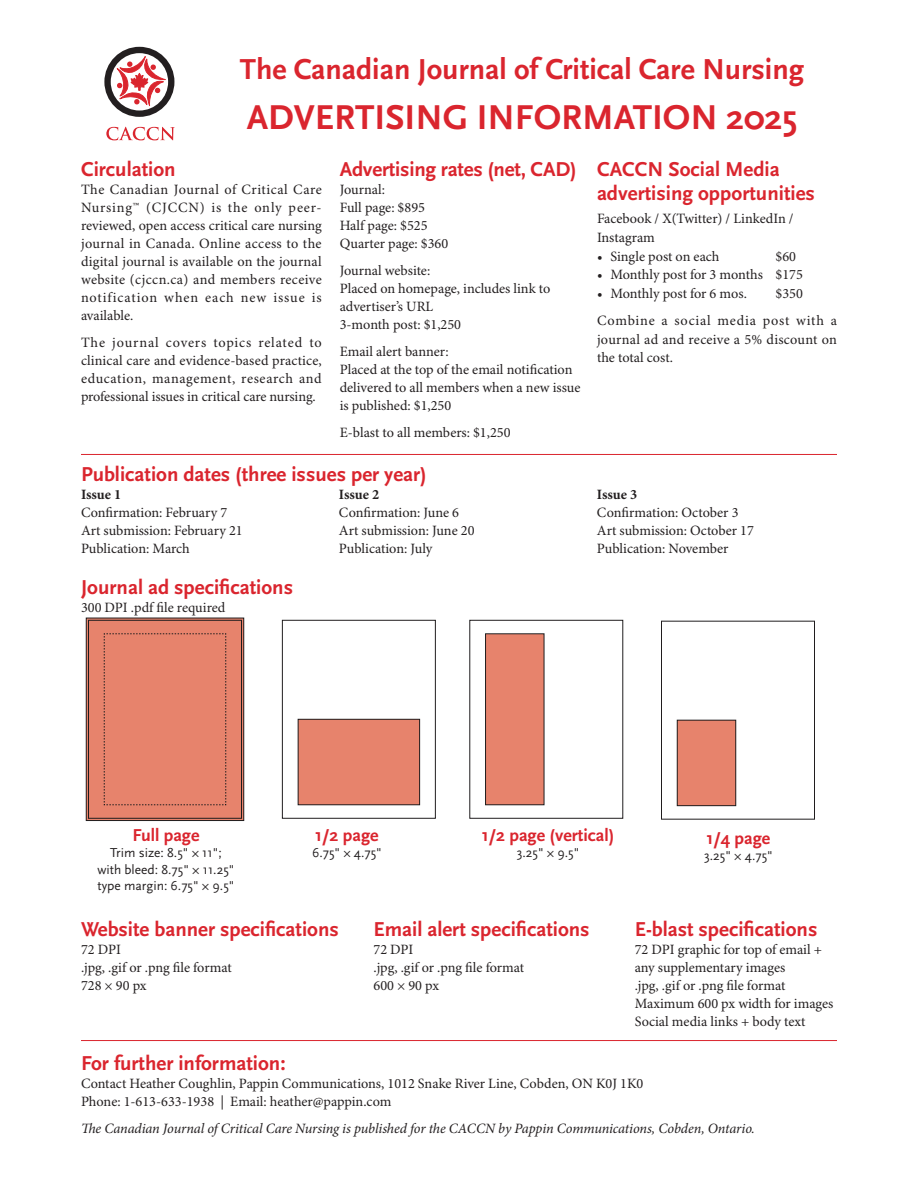
<style>
.page{position:relative;width:918px;height:1188px;background:#fff}
.page>*{position:absolute;margin:0;border:0;box-sizing:border-box;transform-origin:0 0}
.t1{font:700 36px "Scala Sans";color:#da252e}
.t2{font:700 30.15px "Scala Sans";color:#da252e}
.t3{font:700 21px/24px "Scala Sans";color:#da252e}
.t4{font:700 18px "Scala Sans";color:#da252e}
.t5{font:14.25px/18px "Minion Pro";color:#231f20}
.t6{font:italic 14.25px "Minion Pro";letter-spacing:-.01em;color:#231f20}
.t7{font:14.25px/27.6px "Minion Pro";letter-spacing:.055em;color:#231f20}
.t8{font:700 14.25px "Minion Pro";color:#231f20}
.t9{font:13.5px/16.5px "Scala Sans";color:#231f20;text-align:center}
.s1{font-family:"Scala Pro"}
</style>
<div class="page">
<div style="left:86px;top:618px;width:158px;height:203px;background:#e7836c"></div>
<div style="left:86px;top:618px;width:158px;height:203px;border:1px solid #201d1e"></div>
<div style="left:88px;top:620px;width:154px;height:199px;border:1px solid #201d1e"></div>
<svg style="left:104px;top:633px;width:123px;height:173px"></svg>
<div style="left:282px;top:620px;width:154px;height:199px;border:1px solid #201d1e"></div>
<div style="left:298px;top:719px;width:122px;height:86px;background:#e7836c"></div>
<div style="left:298px;top:719px;width:122px;height:86px;border:1px solid #201d1e"></div>
<div style="left:469px;top:620px;width:154px;height:199px;border:1px solid #201d1e"></div>
<div style="left:486px;top:634px;width:58px;height:171px;background:#e7836c"></div>
<div style="left:485px;top:633px;width:59px;height:172px;border:1px solid #201d1e"></div>
<div style="left:661px;top:621px;width:154px;height:199px;border:1px solid #201d1e"></div>
<div style="left:677px;top:720px;width:59px;height:86px;background:#e7836c"></div>
<div style="left:677px;top:720px;width:59px;height:86px;border:1px solid #201d1e"></div>
<svg style="left:104px;top:47px;width:70px;height:70px"></svg>
<svg style="left:106px;top:127px;width:69px;height:13px"></svg>
<hr style="left:81px;top:454px;width:756px;height:1px;background:#da252e">
<hr style="left:81px;top:1040px;width:756px;height:1px;background:#da252e">
<h2 class="t2" style="left:240px;top:53px;width:566px">The Canadian Journal of Critical Care Nursing</h2>
<h1 class="t1" style="left:247px;top:98px;width:552px">ADVERTISING INFORMATION 2025</h1>
<h3 class="t3" style="left:81px;top:158px;width:96px">Circulation</h3>
<p class="t5" style="left:81px;top:181px;width:242px;text-align:justify">The Canadian Journal of Critical Care Nursing™ (CJCCN) is the only peer&shy;reviewed, open access critical care nursing journal in Canada. Online access to the digital journal is available on the journal website (cjccn.ca) and members receive notification when each new issue is available.</p>
<p class="t5" style="left:81px;top:334px;width:242px;text-align:justify">The journal covers topics related to clinical care and evidence-based practice, education, management, research and professional issues in critical care nursing.</p>
<h3 class="t3" style="left:340px;top:158px;width:238px">Advertising rates (net, CAD)</h3>
<p class="t5" style="left:340px;top:181px;width:110px">Journal:<br>Full page: $895<br>Half page: $525<br>Quarter page: $360</p>
<p class="t5" style="left:340px;top:262px;width:212px">Journal website:<br>Placed on homepage, includes link to advertiser’s URL<br>3-month post: $1,250</p>
<p class="t5" style="left:340px;top:343px;width:242px">Email alert banner:<br>Placed at the top of the email notification delivered to all members when a new issue is published: $1,250</p>
<p class="t5" style="left:340px;top:424px;width:172px">E-blast to all members: $1,250</p>
<h3 class="t3" style="left:81px;top:463px;width:347px">Publication dates (three issues per year)</h3>
<p class="t8" style="left:81px;top:486px;width:42px">Issue 1</p>
<p class="t5" style="left:81px;top:504px;width:163px">Confirmation: February 7<br>Art submission: February 21<br>Publication: March</p>
<p class="t8" style="left:339px;top:486px;width:42px">Issue 2</p>
<p class="t5" style="left:339px;top:504px;width:137px">Confirmation: June 6<br>Art submission: June 20<br>Publication: July</p>
<h3 class="t3" style="left:81px;top:576px;width:214px">Journal ad specifications</h3>
<p class="t5" style="left:81px;top:599px;width:146px">300 DPI .pdf file required</p>
<h3 class="t3" style="left:597px;top:158px;width:219px">CACCN Social Media advertising opportunities</h3>
<p class="t5" style="left:597px;top:210px;width:198px;line-height:18.6px">Facebook / X(Twitter) / LinkedIn /<br>Instagram</p>
<p class="t5" style="left:597px;top:248px;width:124px">• Single post on each</p>
<p class="t5" style="left:775px;top:248px;width:22px">$60</p>
<p class="t5" style="left:597px;top:266px;width:207px">• Monthly post for 3 months $175</p>
<p class="t5" style="left:597px;top:285px;width:151px">• Monthly post for 6 mos.</p>
<p class="t7" style="left:597px;top:280px;width:242px;text-indent:178px">$350<br>Combine a social media post with a</p>
<p class="t5" style="left:597px;top:331px;width:241px;line-height:18.6px">journal ad and receive a 5% discount on the total cost.</p>
<p class="t8" style="left:597px;top:486px;width:42px">Issue 3</p>
<p class="t5" style="left:597px;top:504px;width:158px">Confirmation: October 3<br>Art submission: October 17<br>Publication: November</p>
<p class="t4" style="left:133px;top:825px;width:68px">Full page</p>
<p class="t9" style="left:98px;top:845px;width:138px">Trim size: 8.5" <span class="s1">×</span> 11"; with bleed: 8.75" <span class="s1">×</span> 11.25" type margin: 6.75" <span class="s1">×</span> 9.5"</p>
<p class="t4" style="left:315px;top:825px;width:65px">1/2 page</p>
<p class="t9" style="left:312px;top:845px;width:71px">6.75" <span class="s1">×</span> 4.75"</p>
<p class="t4" style="left:482px;top:825px;width:134px">1/2 page (vertical)</p>
<p class="t9" style="left:517px;top:845px;width:64px">3.25" <span class="s1">×</span> 9.5"</p>
<h3 class="t3" style="left:81px;top:918px;width:259px">Website banner specifications</h3>
<p class="t5" style="left:81px;top:941px;width:152px">72 DPI<br>.jpg, .gif or .png file format<br>728 × 90 px</p>
<h3 class="t3" style="left:374px;top:918px;width:218px">Email alert specifications</h3>
<p class="t5" style="left:374px;top:941px;width:152px">72 DPI<br>.jpg, .gif or .png file format<br>600 × 90 px</p>
<p class="t4" style="left:706px;top:828px;width:65px">1/4 page</p>
<p class="t9" style="left:704px;top:848px;width:70px">3.25" <span class="s1">×</span> 4.75"</p>
<h3 class="t3" style="left:635px;top:918px;width:184px">E-blast specifications</h3>
<p class="t5" style="left:635px;top:941px;width:200px">72 DPI graphic for top of email + any supplementary images<br>.jpg, .gif or .png file format<br>Maximum 600 px width for images<br>Social media links + body text</p>
<h3 class="t3" style="left:81px;top:1052px;width:206px">For further information:</h3>
<p class="t5" style="left:81px;top:1075px;width:564px">Contact Heather Coughlin, Pappin Communications, 1012 Snake River Line, Cobden, ON K0J 1K0<br>Phone: 1-613-633-1938 | Email: heather@pappin.com</p>
<p class="t6" style="left:81px;top:1119px;width:675px">The Canadian Journal of Critical Care Nursing is published for the CACCN by Pappin Communications, Cobden, Ontario.</p>
</div>
